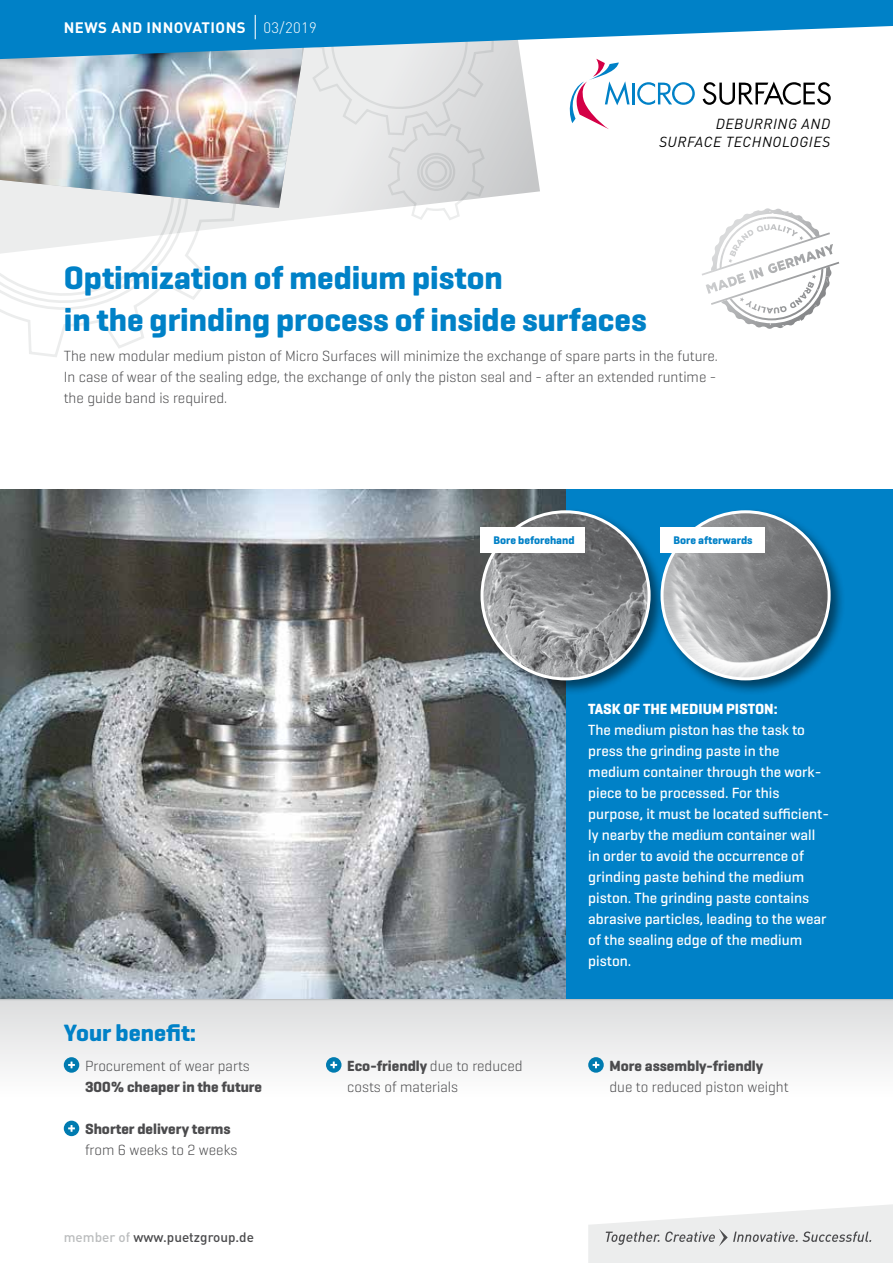
<style>
.page{position:relative;width:893px;height:1263px;background:#fff}
.page>*{position:absolute;margin:0;border:0;box-sizing:border-box;transform-origin:0 0}
.t1{font:700 33px/42px "Geogrotesque";color:#0081c7}
.t2{font:700 24px "Geogrotesque";color:#0081c7}
.t3{font:500 15px/21px "Geogrotesque";color:#fff}
.t4{font:300 15px/21px "Geogrotesque";color:#4b4b4d;text-align:justify}
.t5{font:700 15px "Geogrotesque";color:#4b4b4d}
.t6{font:700 15px "DIN Pro";letter-spacing:.03em;color:#fff}
.t7{font:700 15px "Geogrotesque";color:#fff}
.t8{font:italic 14.4px/18px "DIN Pro";letter-spacing:.04em;color:#000;text-align:right}
.t9{font:500 13.5px "DIN Pro";color:#4b4b4d}
.t10{font:700 11.25px "Geogrotesque";color:#0081c7}
.s1{font-weight:300}
.s2{color:#bbbdbe}
.s3{font-weight:700}
</style>
<div class="page">
<img style="left:0;top:489px;width:567px;height:510px">
<div style="left:567px;top:489px;width:326px;height:510px;background:#0081c7"></div>
<svg style="left:239px;top:59px;width:301px;height:167px"></svg>
<svg style="left:22px;top:208px;width:217px;height:149px"></svg>
<svg style="left:0;top:208px;width:200px;height:112px"></svg>
<svg style="left:304px;top:59px;width:191px;height:163px;background:#e4e5e5"></svg>
<img style="left:0;top:59px;width:302px;height:149px">
<svg style="left:0;top:0;width:893px;height:59px;fill:#0081c7"></svg>
<div style="left:0;top:999px;width:893px;height:128px;background:linear-gradient(to bottom,#dedfe0,#fff)"></div>
<svg style="left:588px;top:1204px;width:305px;height:59px"></svg>
<hr style="left:0;top:999px;width:893px;height:1px;background:#bbbdbe">
<div style="left:64px;top:1057px;width:15px;height:16px;background:#007bb0;border-radius:50%"></div>
<svg style="left:68px;top:1061px;width:7px;height:7px"></svg>
<div style="left:64px;top:1121px;width:15px;height:15px;background:#007bb0;border-radius:50%"></div>
<svg style="left:68px;top:1125px;width:7px;height:7px"></svg>
<div style="left:326px;top:1057px;width:15px;height:16px;background:#007bb0;border-radius:50%"></div>
<svg style="left:330px;top:1061px;width:7px;height:7px"></svg>
<svg style="left:588px;top:1057px;width:16px;height:16px"></svg>
<svg style="left:593px;top:1061px;width:6px;height:7px"></svg>
<div style="left:478px;top:507px;width:187px;height:188px;background:#000;opacity:.5"></div>
<img style="left:482px;top:512px;width:167px;height:167px">
<div style="left:658px;top:507px;width:187px;height:188px;background:#000;opacity:.5"></div>
<img style="left:662px;top:513px;width:167px;height:166px">
<div style="left:480px;top:527px;width:105px;height:26px;background:#fff"></div>
<div style="left:660px;top:527px;width:105px;height:26px;background:#fff"></div>
<hr style="left:632px;top:83px;width:2px;height:21px;background:#0081c7">
<svg style="left:637px;top:82px;width:58px;height:23px"></svg>
<svg style="left:703px;top:82px;width:128px;height:23px"></svg>
<svg style="left:569px;top:59px;width:61px;height:70px"></svg>
<svg style="left:255px;top:15px;width:1px;height:24px"></svg>
<svg style="left:702px;top:208px;width:137px;height:121px"></svg>
<p class="t6" style="left:64px;top:17px;width:254px">NEWS AND INNOVATIONS <span class="s1">03/2019</span></p>
<p class="t8" style="left:659px;top:114px;width:173px">DEBURRING AND<br>SURFACE TECHNOLOGIES</p>
<h1 class="t1" style="left:64px;top:257px;width:584px">Optimization of medium piston<br>in the grinding process of inside surfaces</h1>
<p class="t4" style="left:64px;top:344px;width:655px">The new modular medium piston of Micro Surfaces will minimize the exchange of spare parts in the future.<br>In case of wear of the sealing edge, the exchange of only the piston seal and - after an extended runtime - the guide band is required.</p>
<p class="t10" style="left:493px;top:533px;width:83px">Bore beforehand</p>
<p class="t10" style="left:673px;top:533px;width:81px">Bore afterwards</p>
<h2 class="t2" style="left:64px;top:1018px;width:134px">Your benefit:</h2>
<p class="t4" style="left:85px;top:1055px;width:166px">Procurement of wear parts</p>
<p class="t5" style="left:85px;top:1078px;width:179px">300% cheaper in the future</p>
<p class="t5" style="left:85px;top:1120px;width:147px">Shorter delivery terms</p>
<p class="t4" style="left:85px;top:1139px;width:154px">from 6 weeks to 2 weeks</p>
<p class="t9" style="left:64px;top:1228px;width:192px"><span class="s2">member of</span> www.puetzgroup.de</p>
<p class="t7" style="left:588px;top:700px;width:191px">TASK OF THE MEDIUM PISTON:</p>
<p class="t3" style="left:588px;top:719px;width:242px">The medium piston has the task to press the grinding paste in the medium container through the work&shy;piece to be processed. For this purpose, it must be located sufficient&shy;ly nearby the medium container wall in order to avoid the occurrence of grinding paste behind the medium piston. The grinding paste contains abrasive particles, leading to the wear of the sealing edge of the medium piston.</p>
<p class="t4" style="left:347px;top:1055px;width:177px"><span class="s3">Eco-friendly</span> due to reduced costs of materials</p>
<p class="t5" style="left:609px;top:1057px;width:155px">More assembly-friendly</p>
<p class="t4" style="left:609px;top:1076px;width:181px">due to reduced piston weight</p>
</div>
